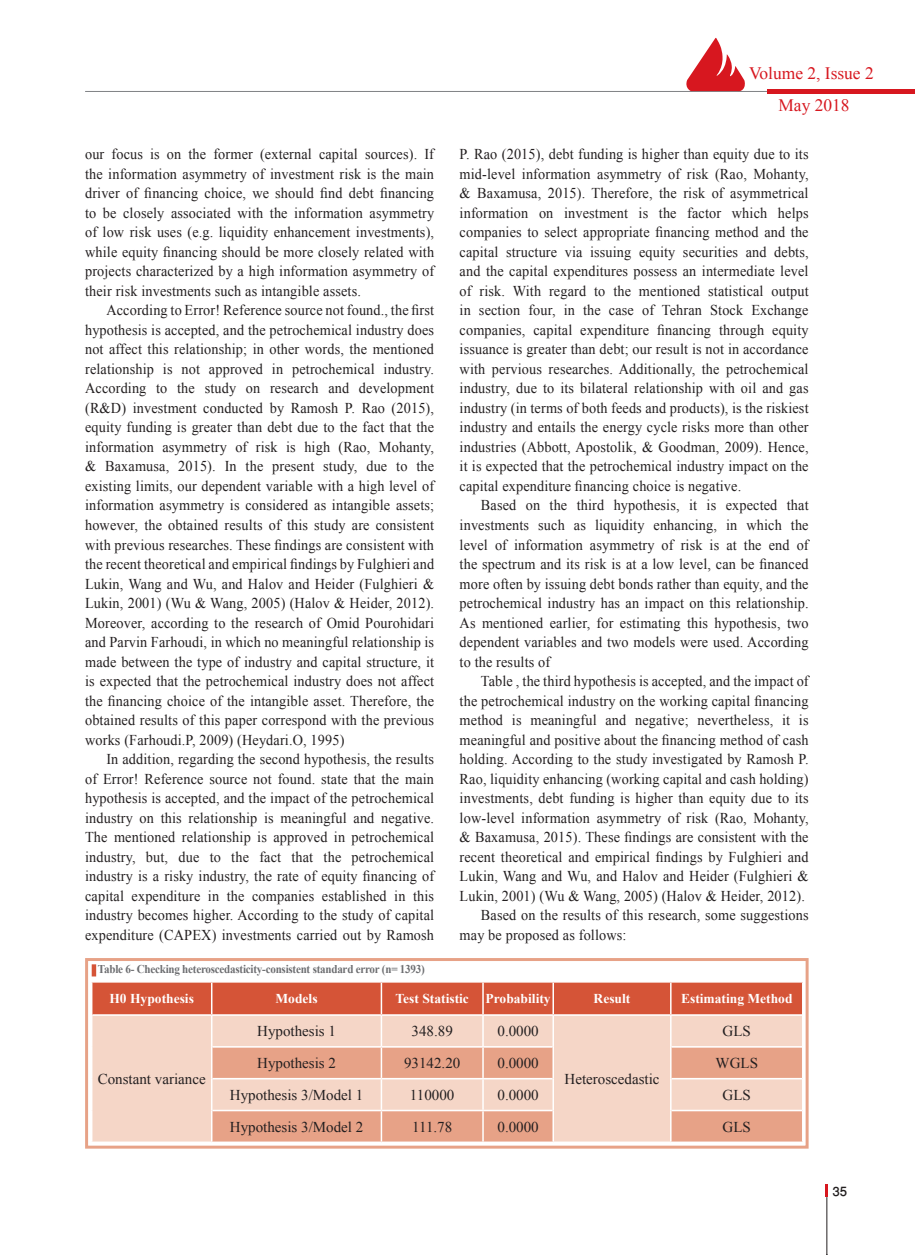
<style>
.page{position:relative;width:915px;height:1255px;background:#fff}
.page>*{position:absolute;margin:0;border:0;box-sizing:border-box;transform-origin:0 0}
.t1{font:500 18px "Win Soft Pro";color:#231f20}
.t2{font:17.4px/32.2px "Times New Roman";color:#d7171f;text-align:center}
._01__Matn_1{font:15px/19.5px "Times New Roman";letter-spacing:.01em;color:#231f20;text-align:justify;scale:.95 1}
._01__Matn_1-2{font:15px "Times New Roman";letter-spacing:.01em;color:#231f20}
._06__Jadval{font:700 13.5px "Times New Roman";color:#fff}
._01__Matn_1-3{font:700 11.85px "Times New Roman";letter-spacing:-.02em;color:#6c6d70;scale:.93 1}
</style>
<div class="page">
<hr style="left:826px;top:1196px;width:1px;height:58px;background:#231f20">
<svg style="left:825px;top:1184px;width:2px;height:13px"></svg>
<hr style="left:85px;top:91px;width:720px;height:1px;background:#808285">
<div style="left:767px;top:89px;width:147px;height:5px;background:#d7171f"></div>
<svg style="left:686px;top:38px;width:59px;height:53px"></svg>
<hr style="left:92px;top:964px;width:4px;height:12px;background:#d55437">
<div style="left:85px;top:958px;width:723px;height:190px;border:3px solid #e7a287"></div>
<div style="left:92px;top:982px;width:709px;height:32px;background:#d55437"></div>
<div style="left:92px;top:1015px;width:709px;height:126px;background:#f5d6c7"></div>
<svg style="left:212px;top:1046px;width:589px;height:95px;background:#edbba6"></svg>
<hr style="left:669px;top:1046px;width:2px;height:32px;background:#fff">
<hr style="left:552px;top:1046px;width:2px;height:32px;background:#fff">
<hr style="left:482px;top:1047px;width:1px;height:30px;background:#fff">
<hr style="left:380px;top:1047px;width:2px;height:30px;background:#fff">
<hr style="left:211px;top:1046px;width:1px;height:32px;background:#fff">
<hr style="left:669px;top:982px;width:2px;height:32px;background:#fff">
<hr style="left:552px;top:982px;width:2px;height:32px;background:#fff">
<hr style="left:482px;top:982px;width:1px;height:32px;background:#fff">
<hr style="left:380px;top:982px;width:2px;height:32px;background:#fff">
<hr style="left:211px;top:982px;width:1px;height:32px;background:#fff">
<hr style="left:669px;top:1015px;width:2px;height:31px;background:#fff">
<hr style="left:552px;top:1015px;width:2px;height:31px;background:#fff">
<hr style="left:482px;top:1015px;width:1px;height:31px;background:#fff">
<hr style="left:380px;top:1015px;width:2px;height:31px;background:#fff">
<hr style="left:211px;top:1015px;width:1px;height:31px;background:#fff">
<hr style="left:671px;top:1046px;width:130px;height:1px;background:#fff">
<hr style="left:483px;top:1046px;width:69px;height:1px;background:#fff">
<hr style="left:381px;top:1046px;width:102px;height:1px;background:#fff">
<hr style="left:212px;top:1046px;width:169px;height:1px;background:#fff">
<hr style="left:671px;top:1077px;width:130px;height:2px;background:#fff">
<hr style="left:483px;top:1077px;width:69px;height:2px;background:#fff">
<hr style="left:381px;top:1077px;width:102px;height:2px;background:#fff">
<hr style="left:212px;top:1077px;width:169px;height:2px;background:#fff">
<hr style="left:669px;top:1078px;width:2px;height:32px;background:#fff">
<hr style="left:552px;top:1078px;width:2px;height:32px;background:#fff">
<hr style="left:482px;top:1079px;width:1px;height:30px;background:#fff">
<hr style="left:380px;top:1079px;width:2px;height:30px;background:#fff">
<hr style="left:211px;top:1078px;width:1px;height:32px;background:#fff">
<hr style="left:212px;top:1109px;width:169px;height:2px;background:#fff">
<hr style="left:211px;top:1110px;width:1px;height:31px;background:#fff">
<hr style="left:381px;top:1109px;width:102px;height:2px;background:#fff">
<hr style="left:380px;top:1111px;width:2px;height:30px;background:#fff">
<hr style="left:671px;top:1109px;width:130px;height:2px;background:#fff">
<hr style="left:669px;top:1110px;width:2px;height:31px;background:#fff">
<hr style="left:552px;top:1110px;width:2px;height:31px;background:#fff">
<hr style="left:483px;top:1109px;width:69px;height:2px;background:#fff">
<hr style="left:482px;top:1111px;width:1px;height:30px;background:#fff">
<p class="t2" style="left:749px;top:57px;width:126px">Volume 2, Issue 2<br>May 2018</p>
<p class="_01__Matn_1" style="left:85px;top:144px;width:369px">our focus is on the former (external capital sources). If the information asymmetry of investment risk is the main driver of financing choice, we should find debt financing to be closely associated with the information asymmetry of low risk uses (e.g. liquidity enhancement investments), while equity financing should be more closely related with projects characterized by a high information asymmetry of their risk investments such as intangible assets.</p>
<p class="_01__Matn_1" style="left:85px;top:300px;width:369px;text-indent:21px">According to Error! Reference source not found., the first hypothesis is accepted, and the petrochemical industry does not affect this relationship; in other words, the mentioned relationship is not approved in petrochemical industry.<br>According to the study on research and development (R&amp;D) investment conducted by Ramosh P. Rao (2015), equity funding is greater than debt due to the fact that the information asymmetry of risk is high (Rao, Mohanty, &amp; Baxamusa, 2015). In the present study, due to the existing limits, our dependent variable with a high level of information asymmetry is considered as intangible assets; however, the obtained results of this study are consistent with previous researches. These findings are consistent with the recent theoretical and empirical findings by Fulghieri and Lukin, Wang and Wu, and Halov and Heider (Fulghieri &amp; Lukin, 2001) (Wu &amp; Wang, 2005) (Halov &amp; Heider, 2012).<br>Moreover, according to the research of Omid Pourohidari and Parvin Farhoudi, in which no meaningful relationship is made between the type of industry and capital structure, it is expected that the petrochemical industry does not affect the financing choice of the intangible asset. Therefore, the obtained results of this paper correspond with the previous works (Farhoudi.P, 2009) (Heydari.O, 1995)</p>
<p class="_01__Matn_1" style="left:85px;top:749px;width:369px;text-indent:21px">In addition, regarding the second hypothesis, the results of Error! Reference source not found. state that the main hypothesis is accepted, and the impact of the petrochemical industry on this relationship is meaningful and negative.<br>The mentioned relationship is approved in petrochemical industry, but, due to the fact that the petrochemical industry is a risky industry, the rate of equity financing of capital expenditure in the companies established in this industry becomes higher. According to the study of capital expenditure (CAPEX) investments carried out by Ramosh</p>
<p class="_01__Matn_1-3" style="left:98px;top:961px;width:353px">Table 6- Checking heteroscedasticity-consistent standard error (n= 1393)</p>
<p class="_06__Jadval" style="left:109px;top:989px;width:86px">H0 Hypothesis</p>
<p class="_06__Jadval" style="left:275px;top:989px;width:43px">Models</p>
<p class="_06__Jadval" style="left:395px;top:989px;width:75px">Test Statistic</p>
<p class="_06__Jadval" style="left:485px;top:989px;width:67px">Probability</p>
<p class="_06__Jadval" style="left:593px;top:989px;width:38px">Result</p>
<p class="_06__Jadval" style="left:680px;top:989px;width:113px">Estimating Method</p>
<p class="_01__Matn_1-2" style="left:722px;top:1021px;width:30px">GLS</p>
<p class="_01__Matn_1-2" style="left:564px;top:1068px;width:96px">Heteroscedastic</p>
<p class="_01__Matn_1" style="left:459px;top:144px;width:369px">P. Rao (2015), debt funding is higher than equity due to its mid-level information asymmetry of risk (Rao, Mohanty, &amp; Baxamusa, 2015). Therefore, the risk of asymmetrical information on investment is the factor which helps companies to select appropriate financing method and the capital structure via issuing equity securities and debts, and the capital expenditures possess an intermediate level of risk. With regard to the mentioned statistical output in section four, in the case of Tehran Stock Exchange companies, capital expenditure financing through equity issuance is greater than debt; our result is not in accordance with pervious researches. Additionally, the petrochemical industry, due to its bilateral relationship with oil and gas industry (in terms of both feeds and products), is the riskiest industry and entails the energy cycle risks more than other industries (Abbott, Apostolik, &amp; Goodman, 2009). Hence, it is expected that the petrochemical industry impact on the capital expenditure financing choice is negative.</p>
<p class="_01__Matn_1" style="left:459px;top:495px;width:369px;text-indent:21px">Based on the third hypothesis, it is expected that investments such as liquidity enhancing, in which the level of information asymmetry of risk is at the end of the spectrum and its risk is at a low level, can be financed more often by issuing debt bonds rather than equity, and the petrochemical industry has an impact on this relationship.<br>As mentioned earlier, for estimating this hypothesis, two dependent variables and two models were used. According to the results of</p>
<p class="_01__Matn_1" style="left:459px;top:671px;width:369px;text-indent:21px">Table , the third hypothesis is accepted, and the impact of the petrochemical industry on the working capital financing method is meaningful and negative; nevertheless, it is meaningful and positive about the financing method of cash holding. According to the study investigated by Ramosh P.<br>Rao, liquidity enhancing (working capital and cash holding) investments, debt funding is higher than equity due to its low-level information asymmetry of risk (Rao, Mohanty, &amp; Baxamusa, 2015). These findings are consistent with the recent theoretical and empirical findings by Fulghieri and Lukin, Wang and Wu, and Halov and Heider (Fulghieri &amp; Lukin, 2001) (Wu &amp; Wang, 2005) (Halov &amp; Heider, 2012).</p>
<p class="_01__Matn_1" style="left:459px;top:905px;width:368px;text-indent:21px">Based on the results of this research, some suggestions may be proposed as follows:</p>
<p class="_01__Matn_1-2" style="left:257px;top:1021px;width:80px">Hypothesis 1</p>
<p class="_01__Matn_1-2" style="left:411px;top:1021px;width:43px">348.89</p>
<p class="_01__Matn_1-2" style="left:497px;top:1021px;width:43px">0.0000</p>
<p class="_01__Matn_1-2" style="left:257px;top:1052px;width:80px">Hypothesis 2</p>
<p class="_01__Matn_1-2" style="left:404px;top:1052px;width:58px">93142.20</p>
<p class="_01__Matn_1-2" style="left:497px;top:1052px;width:43px">0.0000</p>
<p class="_01__Matn_1-2" style="left:715px;top:1052px;width:44px">WGLS</p>
<p class="_01__Matn_1-2" style="left:230px;top:1084px;width:135px">Hypothesis 3/Model 1</p>
<p class="_01__Matn_1-2" style="left:410px;top:1084px;width:46px">110000</p>
<p class="_01__Matn_1-2" style="left:497px;top:1084px;width:43px">0.0000</p>
<p class="_01__Matn_1-2" style="left:722px;top:1084px;width:30px">GLS</p>
<p class="_01__Matn_1-2" style="left:230px;top:1116px;width:135px">Hypothesis 3/Model 2</p>
<p class="_01__Matn_1-2" style="left:412px;top:1116px;width:42px">111.78</p>
<p class="_01__Matn_1-2" style="left:497px;top:1116px;width:43px">0.0000</p>
<p class="_01__Matn_1-2" style="left:722px;top:1116px;width:30px">GLS</p>
<p class="_01__Matn_1-2" style="left:98px;top:1068px;width:109px">Constant variance</p>
<p class="t1" style="left:832px;top:1178px;width:16px">35</p>
</div>
